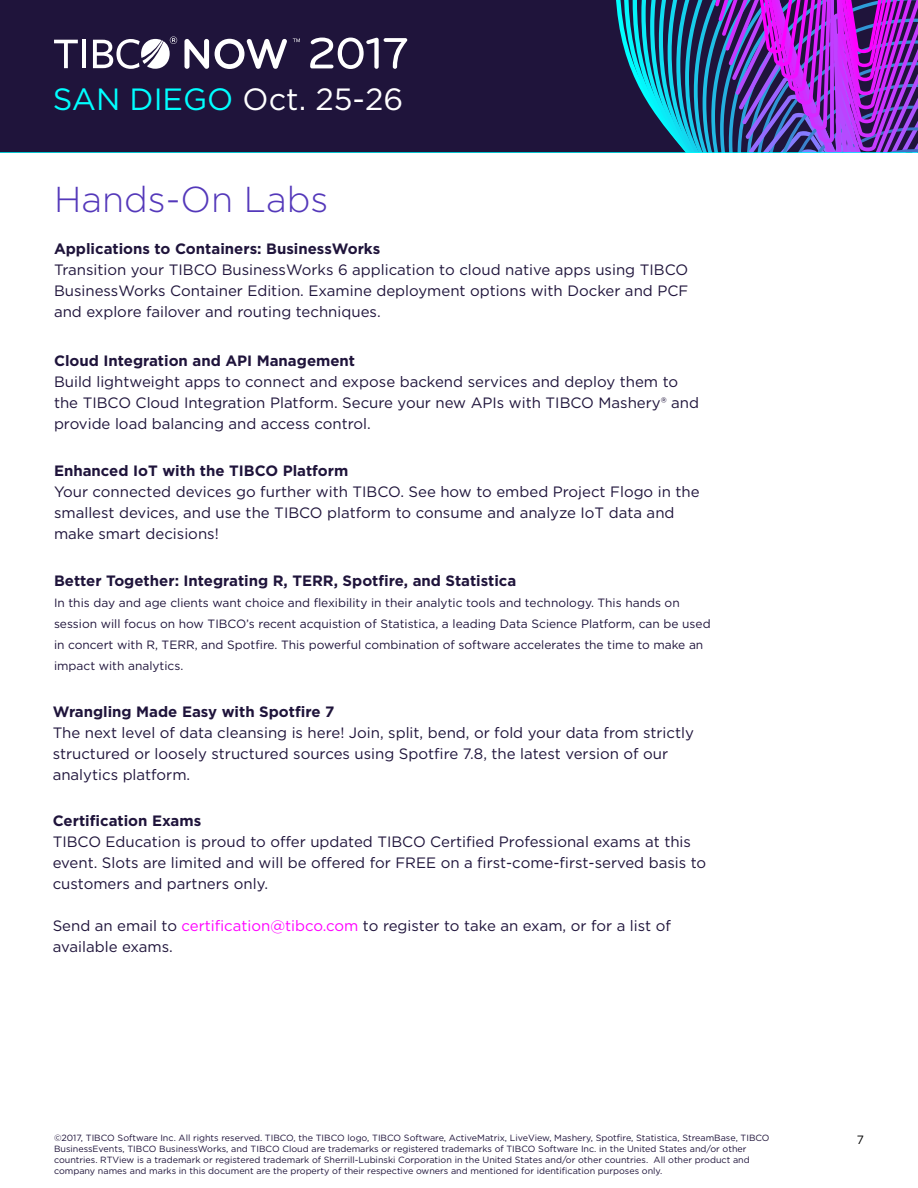
<style>
.page{position:relative;width:918px;height:1188px;background:#fff}
.page>*{position:absolute;margin:0;border:0;box-sizing:border-box;transform-origin:0 0}
.t1{font:300 36px "Gotham";color:#5438ba}
.t2{font:30.75px "Gotham";color:#fff}
.t3{font:15px/21px "Gotham";color:#1f143b}
.t4{font:700 15px "Gotham";color:#1f143b}
.t5{font:12px/21px "Gotham";color:#1f143b}
.t6{font:12px "Gotham";color:#000}
.t7{font:9px/10.8px "Gotham";color:#1f143b}
.s1{color:#0ff}
.s2{color:#f0f}
</style>
<div class="page">
<div style="left:0;top:0;width:918px;height:153px;background:#1f143b"></div>
<svg style="left:616px;top:0;width:8px;height:48px"></svg>
<svg style="left:624px;top:0;width:9px;height:74px"></svg>
<svg style="left:633px;top:0;width:285px;height:152px"></svg>
<hr style="left:0;top:152px;width:918px;height:1px;background:#0ff">
<svg style="left:184px;top:39px;width:25px;height:30px"></svg>
<svg style="left:215px;top:39px;width:72px;height:30px"></svg>
<svg style="left:294px;top:39px;width:6px;height:3px"></svg>
<svg style="left:54px;top:40px;width:24px;height:28px"></svg>
<hr style="left:82px;top:40px;width:4px;height:28px;background:#fff">
<svg style="left:93px;top:36px;width:84px;height:33px"></svg>
<svg style="left:310px;top:38px;width:97px;height:31px"></svg>
<h2 class="t2" style="left:53px;top:80px;width:352px"><span class="s1">SAN DIEGO</span> Oct. 25-26</h2>
<h1 class="t1" style="left:54px;top:177px;width:276px">Hands-On Labs</h1>
<p class="t4" style="left:54px;top:239px;width:328px">Applications to Containers: BusinessWorks</p>
<p class="t3" style="left:54px;top:259px;width:636px;text-align:justify">Transition your TIBCO BusinessWorks 6 application to cloud native apps using TIBCO BusinessWorks Container Edition. Examine deployment options with Docker and PCF and explore failover and routing techniques.</p>
<p class="t4" style="left:54px;top:351px;width:303px">Cloud Integration and API Management</p>
<p class="t3" style="left:54px;top:371px;width:647px">Build lightweight apps to connect and expose backend services and deploy them to the TIBCO Cloud Integration Platform. Secure your new APIs with TIBCO Mashery® and provide load balancing and access control.</p>
<p class="t4" style="left:54px;top:461px;width:296px">Enhanced IoT with the TIBCO Platform</p>
<p class="t3" style="left:54px;top:481px;width:647px">Your connected devices go further with TIBCO. See how to embed Project Flogo in the smallest devices, and use the TIBCO platform to consume and analyze IoT data and make smart decisions!</p>
<p class="t4" style="left:54px;top:571px;width:464px">Better Together: Integrating R, TERR, Spotfire, and Statistica</p>
<p class="t5" style="left:54px;top:592px;width:658px">In this day and age clients want choice and flexibility in their analytic tools and technology. This hands on session will focus on how TIBCO’s recent acquistion of Statistica, a leading Data Science Platform, can be used in concert with R, TERR, and Spotfire. This powerful combination of software accelerates the time to make an impact with analytics.</p>
<p class="t4" style="left:53px;top:701px;width:283px">Wrangling Made Easy with Spotfire 7</p>
<p class="t3" style="left:53px;top:721px;width:643px">The next level of data cleansing is here! Join, split, bend, or fold your data from strictly structured or loosely structured sources using Spotfire 7.8, the latest version of our analytics platform.</p>
<p class="t4" style="left:53px;top:811px;width:150px">Certification Exams</p>
<p class="t3" style="left:53px;top:831px;width:655px">TIBCO Education is proud to offer updated TIBCO Certified Professional exams at this event. Slots are limited and will be offered for FREE on a first-come-first-served basis to customers and partners only.</p>
<p class="t3" style="left:53px;top:915px;width:620px">Send an email to <span class="s2">certification@tibco.com</span> to register to take an exam, or for a list of available exams.</p>
<p class="t7" style="left:54px;top:1132px;width:717px">©2017, TIBCO Software Inc. All rights reserved. TIBCO, the TIBCO logo, TIBCO Software, ActiveMatrix, LiveView, Mashery, Spotfire, Statistica, StreamBase, TIBCO BusinessEvents, TIBCO BusinessWorks, and TIBCO Cloud are trademarks or registered trademarks of TIBCO Software Inc. in the United States and/or other countries. RTView is a trademark or registered trademark of Sherrill-Lubinski Corporation in the United States and/or other countries. All other product and company names and marks in this document are the property of their respective owners and mentioned for identification purposes only.</p>
<p class="t6" style="left:857px;top:1132px;width:9px">7</p>
</div>
